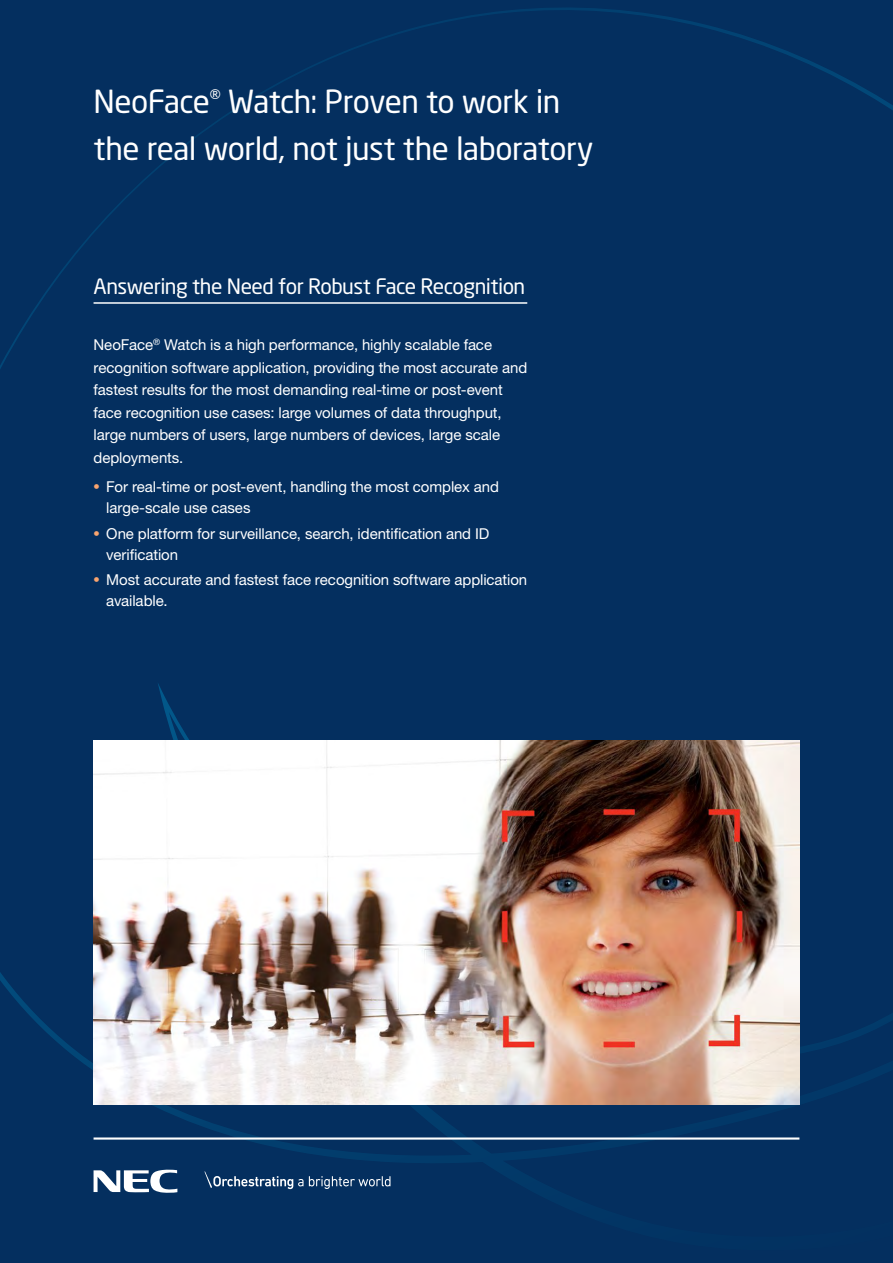
<style>
.page{position:relative;width:893px;height:1263px;background:#fff}
.page>*{position:absolute;margin:0;border:0;box-sizing:border-box;transform-origin:0 0}
.t1{font:31.5px/46.5px "Neo Sans Std";letter-spacing:-.02em;color:#fff}
.t2{font:21px "Neo Sans Std";letter-spacing:-.025em;color:#fff}
.t3{font:15px/22.5px "Helvetica Neue LT Std";letter-spacing:-.005em;color:#fff}
.s1{font-family:"Neo Sans Std";color:#f9a46f}
</style>
<div class="page">
<div style="left:0;top:0;width:893px;height:1250px;background:#042f5f"></div>
<hr style="left:94px;top:302px;width:433px;height:2px;background:#fff">
<img style="left:94px;top:741px;width:705px;height:363px">
<hr style="left:94px;top:1137px;width:705px;height:2px;background:#fff">
<svg style="left:309px;top:1176px;width:81px;height:13px"></svg>
<svg style="left:204px;top:1171px;width:99px;height:18px;background:#36587e"></svg>
<svg style="left:94px;top:1169px;width:83px;height:24px"></svg>
<h1 class="t1" style="left:94px;top:78px;width:502px">NeoFace<sup>®</sup> Watch: Proven to work in the real world, not just the laboratory</h1>
<h2 class="t2" style="left:94px;top:273px;width:433px">Answering the Need for Robust Face Recognition</h2>
<p class="t3" style="left:94px;top:333px;width:435px">NeoFace<sup>®</sup> Watch is a high performance, highly scalable face recognition software application, providing the most accurate and fastest results for the most demanding real-time or post-event face recognition use cases: large volumes of data throughput, large numbers of users, large numbers of devices, large scale deployments.</p>
<p class="t3" style="left:106px;top:476px;width:394px;line-height:21px;text-indent:-13px"><span class="s1">•</span> For real-time or post-event, handling the most complex and large-scale use cases</p>
<p class="t3" style="left:106px;top:522px;width:385px;line-height:21px;text-indent:-13px"><span class="s1">•</span> One platform for surveillance, search, identification and ID verification</p>
<p class="t3" style="left:106px;top:569px;width:422px;line-height:21px;text-indent:-13px"><span class="s1">•</span> Most accurate and fastest face recognition software application available.</p>
</div>
